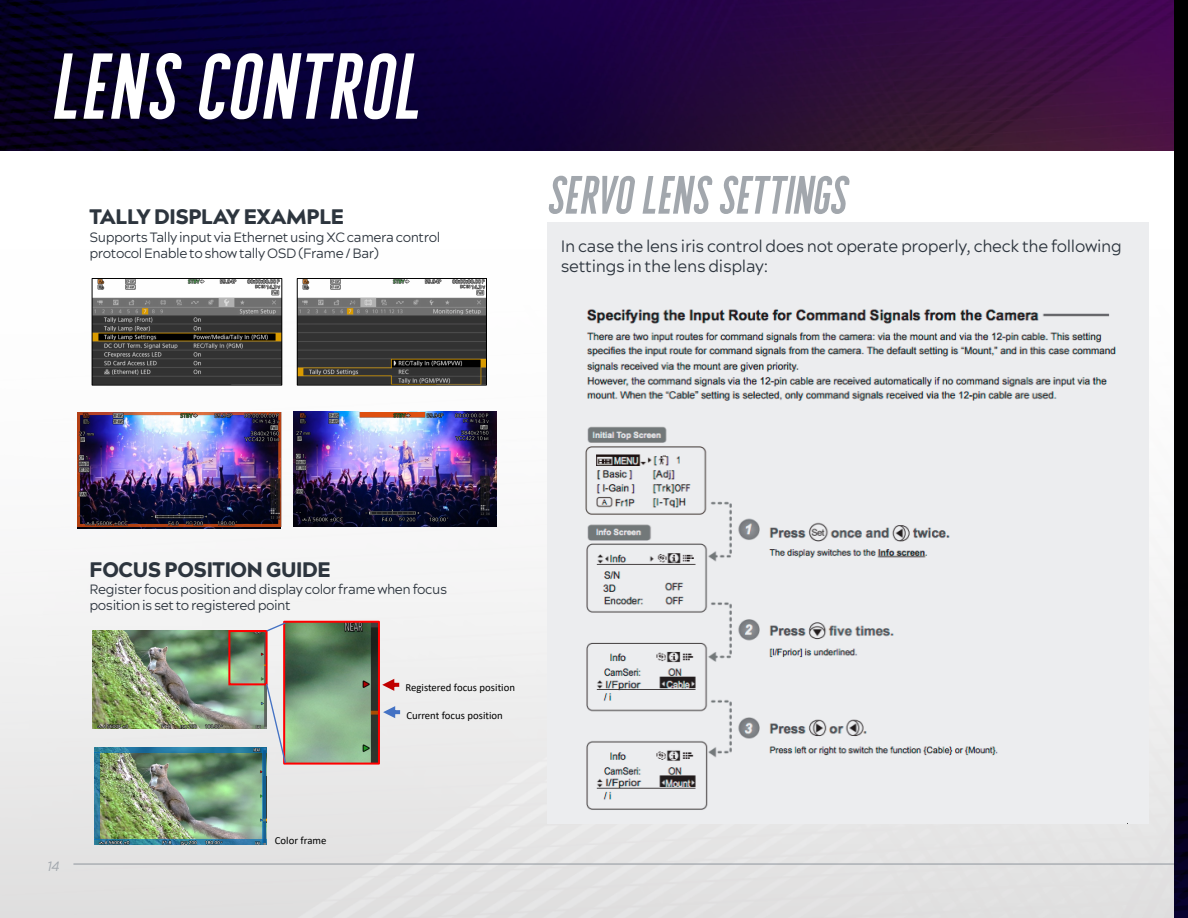
<style>
.page{position:relative;width:1188px;height:918px;background:#fff}
.page>*{position:absolute;margin:0;border:0;box-sizing:border-box;transform-origin:0 0}
.t1{font:87px "Sydney Sans Serif";color:#fff}
.t2{font:50.25px "Sydney Sans Serif";letter-spacing:-.035em;color:#a2a7ad}
.basic_copy{font:900 21px "Acherus Grotesque";letter-spacing:-.02em;color:#2d353e}
.basic_copy-2{font:16.5px/19.8px "Acherus Grotesque";letter-spacing:-.02em;color:#2d353e}
.basic_copy-3{font:13.5px/16.5px "Acherus Grotesque";letter-spacing:-.035em;color:#2d353e}
.basic_copy-4{font:italic 13.5px "Acherus Grotesque";color:#a2a7ad}
.t3{font:10.8px "Calibri";color:#000}
</style>
<div class="page">
<img style="left:0;top:278px;width:1174px;height:640px">
<hr style="left:73px;top:864px;width:1115px;height:1px;background:#8f959d">
<img style="left:0;top:0;width:1174px;height:150px">
<div style="left:547px;top:222px;width:602px;height:602px;background:#ecedef"></div>
<img style="left:585px;top:309px;width:531px;height:501px">
<img style="left:1174px;top:0;width:14px;height:918px">
<img style="left:77px;top:413px;width:216px;height:114px">
<img style="left:293px;top:411px;width:203px;height:116px">
<img style="left:294px;top:413px;width:209px;height:110px">
<img style="left:94px;top:280px;width:186px;height:104px">
<div style="left:92px;top:278px;width:190px;height:108px;border:1px solid #000"></div>
<img style="left:299px;top:280px;width:186px;height:104px">
<div style="left:297px;top:278px;width:190px;height:108px;border:1px solid #000"></div>
<img style="left:92px;top:631px;width:173px;height:98px">
<img style="left:286px;top:624px;width:91px;height:138px">
<div style="left:283px;top:621px;width:97px;height:144px;border:2px solid #f00"></div>
<div style="left:228px;top:630px;width:40px;height:55px;border:2px solid #f00"></div>
<svg style="left:265px;top:621px;width:22px;height:12px"></svg>
<svg style="left:265px;top:682px;width:22px;height:83px;background:#d2c2c3"></svg>
<img style="left:100px;top:753px;width:163px;height:86px">
<div style="left:94px;top:748px;width:172px;height:5px;background:#0070c0;opacity:.65"></div>
<div style="left:94px;top:839px;width:172px;height:6px;background:#0070c0;opacity:.65"></div>
<div style="left:94px;top:752px;width:6px;height:87px;background:#0070c0;opacity:.65"></div>
<hr style="left:263px;top:748px;width:3px;height:94px;background:#0070c0;opacity:.65">
<svg style="left:383px;top:706px;width:17px;height:12px"></svg>
<svg style="left:382px;top:679px;width:17px;height:12px"></svg>
<p class="t1" style="left:54px;top:37px;width:370px">LENS CONTROL</p>
<p class="basic_copy" style="left:90px;top:203px;width:256px">TALLY DISPLAY EXAMPLE</p>
<p class="basic_copy-3" style="left:90px;top:228px;width:352px">Supports Tally input via Ethernet using XC camera control protocol Enable to show tally OSD (Frame / Bar)</p>
<p class="t2" style="left:549px;top:166px;width:302px">SERVO LENS SETTINGS</p>
<p class="basic_copy-2" style="left:561px;top:236px;width:563px">In case the lens iris control does not operate properly, check the following settings in the lens display:</p>
<p class="basic_copy" style="left:90px;top:556px;width:243px">FOCUS POSITION GUIDE</p>
<p class="basic_copy-3" style="left:90px;top:580px;width:359px">Register focus position and display color frame when focus position is set to registered point</p>
<p class="t3" style="left:405px;top:680px;width:111px">Registered focus position</p>
<p class="t3" style="left:406px;top:708px;width:98px">Current focus position</p>
<p class="basic_copy-4" style="left:47px;top:858px;width:14px">14</p>
<p class="t3" style="left:275px;top:833px;width:53px">Color frame</p>
</div>
